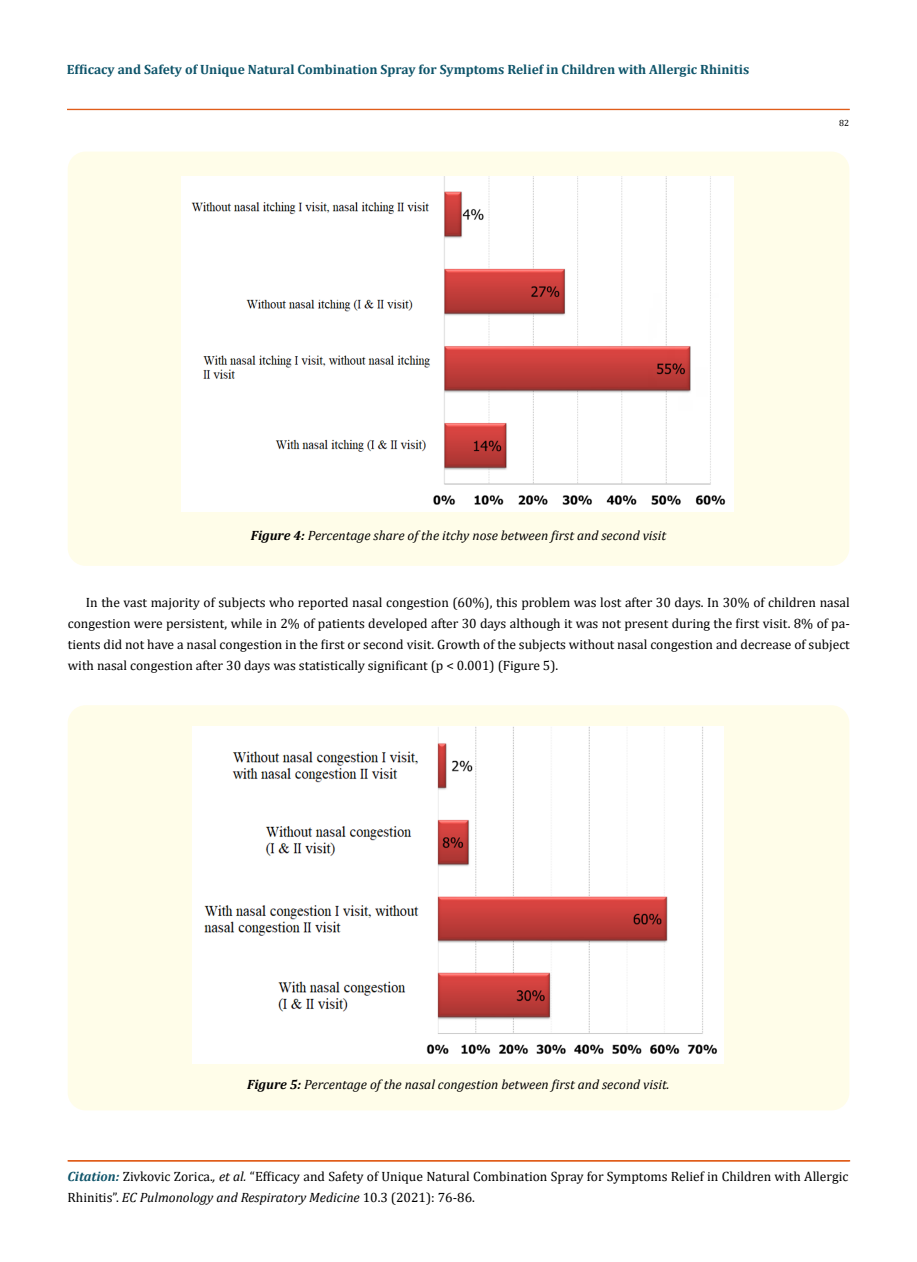
<style>
.page{position:relative;width:917px;height:1262px;background:#fff}
.page>*{position:absolute;margin:0;border:0;box-sizing:border-box;transform-origin:0 0}
.t1{font:13.5px/21px "Cambria";color:#000}
.t2{font:italic 13.5px "Cambria";color:#000}
.t3{font:700 13.5px "Cambria";color:#0e546a}
.t4{font:9px "Cambria";color:#000}
.s1{font-weight:700}
.s2{font-weight:700;font-style:italic;color:#0e546a}
.s3{font-style:italic}
</style>
<div class="page">
<div style="left:67px;top:109px;width:782px;height:1px;border:1px solid #e05d1a"></div>
<div style="left:68px;top:1160px;width:781px;height:1px;border:1px solid #e05d1a"></div>
<div style="left:68px;top:152px;width:781px;height:414px;background:#fffde9;border-radius:18px"></div>
<img style="left:181px;top:177px;width:552px;height:334px">
<div style="left:68px;top:705px;width:781px;height:405px;background:#fffde9;border-radius:18px"></div>
<img style="left:192px;top:726px;width:531px;height:337px">
<p class="t3" style="left:67px;top:60px;width:684px">Efficacy and Safety of Unique Natural Combination Spray for Symptoms Relief in Children with Allergic Rhinitis</p>
<p class="t4" style="left:839px;top:118px;width:11px">82</p>
<p class="t2" style="left:251px;top:526px;width:417px"><span class="s1">Figure 4:</span> Percentage share of the itchy nose between first and second visit</p>
<p class="t1" style="left:68px;top:592px;width:783px;text-align:justify;text-indent:18px">In the vast majority of subjects who reported nasal congestion (60%), this problem was lost after 30 days. In 30% of children nasal congestion were persistent, while in 2% of patients developed after 30 days although it was not present during the first visit. 8% of pa&shy;tients did not have a nasal congestion in the first or second visit. Growth of the subjects without nasal congestion and decrease of subject with nasal congestion after 30 days was statistically significant (p &lt; 0.001) (Figure 5).</p>
<p class="t2" style="left:247px;top:1075px;width:424px"><span class="s1">Figure 5:</span> Percentage of the nasal congestion between first and second visit.</p>
<p class="t1" style="left:68px;top:1165px;width:782px"><span class="s2">Citation:</span> Zivkovic Zorica.<span class="s3">, et al.</span> “Efficacy and Safety of Unique Natural Combination Spray for Symptoms Relief in Children with Allergic<br>Rhinitis”. <span class="s3">EC Pulmonology and Respiratory Medicine</span> 10.3 (2021): 76-86.</p>
</div>
